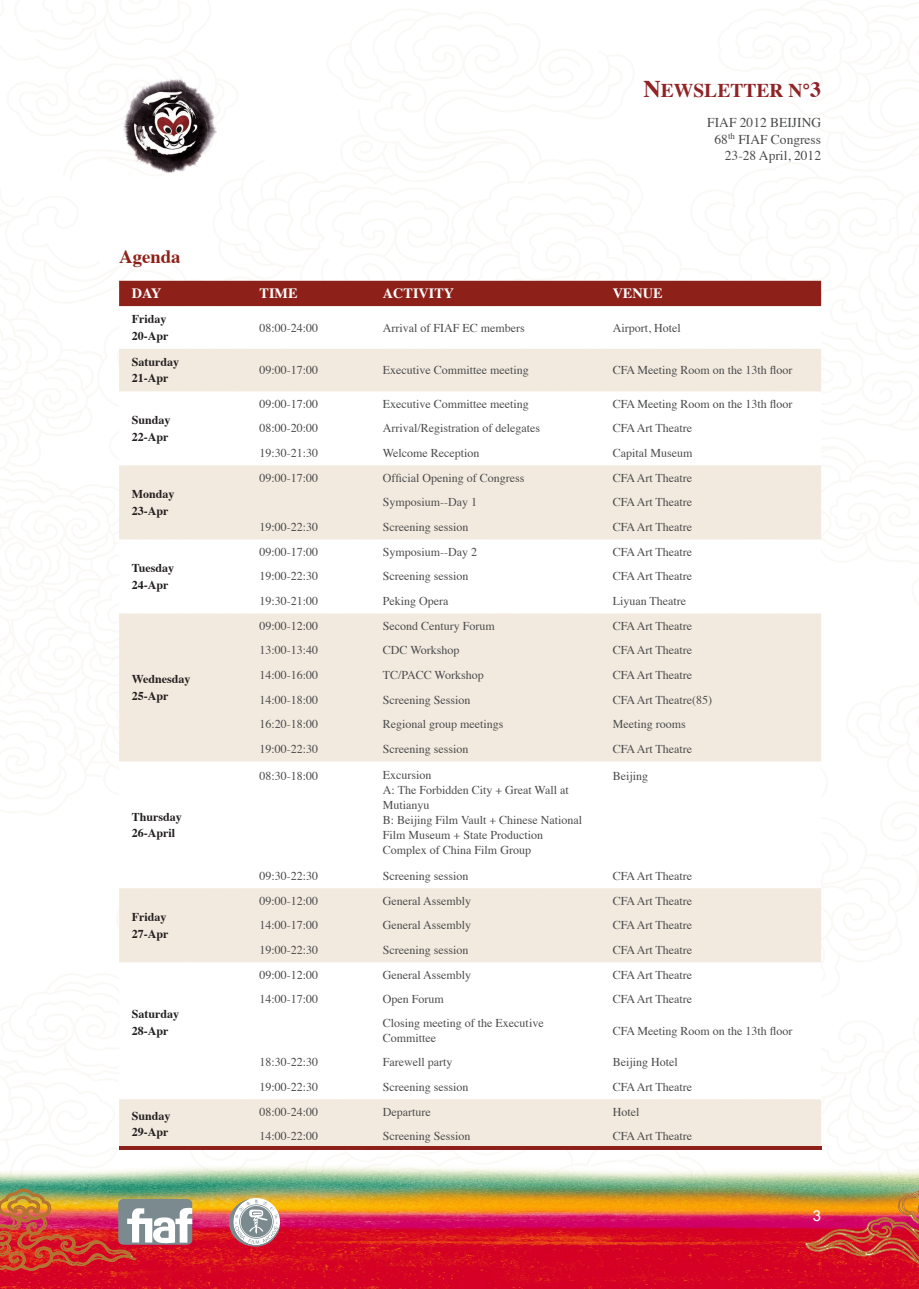
<style>
.page{position:relative;width:919px;height:1289px;background:#fff}
.page>*{position:absolute;margin:0;border:0;box-sizing:border-box;transform-origin:0 0}
.t1{font:700 19.5px "Times";color:#8f2326}
.标题二{font:700 18.75px "Times";color:#8d2018}
.t2{font:15px "Arial";color:#fff}
.表格标题{font:700 14.25px "Times";color:#fff}
.t3{font:13.5px/16.5px "Times";color:#4b4c4d;text-align:right}
.表格正文{font:12px/15px "Times";color:#4b4c4d}
.表格标题-2{font:700 12px "Times";color:#231f20}
.s1{font-size:24px}
.s2{font-size:21.75px}
</style>
<div class="page">
<img style="left:0;top:1163px;width:918px;height:125px">
<img style="left:804px;top:1190px;width:114px;height:73px">
<img style="left:0;top:1188px;width:192px;height:86px">
<svg style="left:229px;top:1199px;width:51px;height:47px"></svg>
<img style="left:121px;top:78px;width:96px;height:96px">
<div style="left:119px;top:281px;width:702px;height:25px;background:#8d2018"></div>
<svg style="left:119px;top:349px;width:702px;height:796px"></svg>
<svg style="left:119px;top:1145px;width:702px;height:4px;background:#a65249"></svg>
<h1 class="t1" style="left:643px;top:72px;width:179px"><span class="s1">N</span>EWSLETTER N°<span class="s2">3</span></h1>
<p class="t3" style="left:707px;top:113px;width:115px">FIAF 2012 BEIJING<br>68<sup>th</sup> FIAF Congress<br>23-28 April, 2012</p>
<p class="标题二" style="left:119px;top:238px;width:63px">Agenda</p>
<p class="表格标题" style="left:132px;top:280px;width:31px">DAY</p>
<p class="表格标题" style="left:259px;top:280px;width:40px">TIME</p>
<p class="表格标题" style="left:383px;top:280px;width:73px">ACTIVITY</p>
<p class="表格标题" style="left:612px;top:280px;width:51px">VENUE</p>
<p class="表格标题-2" style="left:132px;top:308px;width:36px">Friday</p>
<p class="表格标题-2" style="left:132px;top:324px;width:38px">20-Apr</p>
<p class="表格正文" style="left:259px;top:319px;width:60px">08:00-24:00</p>
<p class="表格正文" style="left:383px;top:319px;width:143px">Arrival of FIAF EC members</p>
<p class="表格正文" style="left:612px;top:319px;width:69px">Airport, Hotel</p>
<p class="表格标题-2" style="left:132px;top:350px;width:49px">Saturday</p>
<p class="表格标题-2" style="left:132px;top:367px;width:38px">21-Apr</p>
<p class="表格标题-2" style="left:132px;top:408px;width:40px">Sunday</p>
<p class="表格标题-2" style="left:132px;top:425px;width:38px">22-Apr</p>
<p class="表格标题-2" style="left:132px;top:482px;width:44px">Monday</p>
<p class="表格标题-2" style="left:132px;top:499px;width:38px">23-Apr</p>
<p class="表格标题-2" style="left:132px;top:556px;width:44px">Tuesday</p>
<p class="表格标题-2" style="left:132px;top:573px;width:38px">24-Apr</p>
<p class="表格标题-2" style="left:132px;top:667px;width:60px">Wednesday</p>
<p class="表格标题-2" style="left:132px;top:684px;width:38px">25-Apr</p>
<p class="表格标题-2" style="left:132px;top:805px;width:52px">Thursday</p>
<p class="表格标题-2" style="left:132px;top:821px;width:45px">26-April</p>
<p class="表格标题-2" style="left:132px;top:905px;width:36px">Friday</p>
<p class="表格标题-2" style="left:132px;top:922px;width:38px">27-Apr</p>
<p class="表格标题-2" style="left:132px;top:1002px;width:49px">Saturday</p>
<p class="表格标题-2" style="left:132px;top:1019px;width:38px">28-Apr</p>
<p class="表格标题-2" style="left:132px;top:1104px;width:40px">Sunday</p>
<p class="表格标题-2" style="left:132px;top:1120px;width:38px">29-Apr</p>
<p class="表格正文" style="left:259px;top:361px;width:60px">09:00-17:00</p>
<p class="表格正文" style="left:383px;top:361px;width:147px">Executive Committee meeting</p>
<p class="表格正文" style="left:612px;top:361px;width:181px">CFA Meeting Room on the 13th floor</p>
<p class="表格正文" style="left:259px;top:395px;width:60px">09:00-17:00</p>
<p class="表格正文" style="left:383px;top:395px;width:147px">Executive Committee meeting</p>
<p class="表格正文" style="left:612px;top:395px;width:181px">CFA Meeting Room on the 13th floor</p>
<p class="表格正文" style="left:259px;top:420px;width:60px">08:00-20:00</p>
<p class="表格正文" style="left:383px;top:420px;width:159px">Arrival/Registration of delegates</p>
<p class="表格正文" style="left:612px;top:420px;width:81px">CFA Art Theatre</p>
<p class="表格正文" style="left:259px;top:444px;width:60px">19:30-21:30</p>
<p class="表格正文" style="left:383px;top:444px;width:98px">Welcome Reception</p>
<p class="表格正文" style="left:612px;top:444px;width:81px">Capital Museum</p>
<p class="表格正文" style="left:259px;top:469px;width:60px">09:00-17:00</p>
<p class="表格正文" style="left:383px;top:469px;width:143px">Official Opening of Congress</p>
<p class="表格正文" style="left:612px;top:469px;width:81px">CFA Art Theatre</p>
<p class="表格正文" style="left:383px;top:494px;width:96px">Symposium--Day 1</p>
<p class="表格正文" style="left:612px;top:494px;width:81px">CFA Art Theatre</p>
<p class="表格正文" style="left:259px;top:518px;width:60px">19:00-22:30</p>
<p class="表格正文" style="left:383px;top:518px;width:87px">Screening session</p>
<p class="表格正文" style="left:612px;top:518px;width:81px">CFA Art Theatre</p>
<p class="表格正文" style="left:259px;top:543px;width:60px">09:00-17:00</p>
<p class="表格正文" style="left:383px;top:543px;width:96px">Symposium--Day 2</p>
<p class="表格正文" style="left:612px;top:543px;width:81px">CFA Art Theatre</p>
<p class="表格正文" style="left:259px;top:568px;width:60px">19:00-22:30</p>
<p class="表格正文" style="left:383px;top:568px;width:87px">Screening session</p>
<p class="表格正文" style="left:612px;top:568px;width:81px">CFA Art Theatre</p>
<p class="表格正文" style="left:259px;top:592px;width:60px">19:30-21:00</p>
<p class="表格正文" style="left:383px;top:592px;width:67px">Peking Opera</p>
<p class="表格正文" style="left:612px;top:592px;width:75px">Liyuan Theatre</p>
<p class="表格正文" style="left:259px;top:617px;width:60px">09:00-12:00</p>
<p class="表格正文" style="left:383px;top:617px;width:113px">Second Century Forum</p>
<p class="表格正文" style="left:612px;top:617px;width:81px">CFA Art Theatre</p>
<p class="表格正文" style="left:259px;top:642px;width:60px">13:00-13:40</p>
<p class="表格正文" style="left:383px;top:642px;width:78px">CDC Workshop</p>
<p class="表格正文" style="left:612px;top:642px;width:81px">CFA Art Theatre</p>
<p class="表格正文" style="left:259px;top:666px;width:60px">14:00-16:00</p>
<p class="表格正文" style="left:383px;top:666px;width:102px">TC/PACC Workshop</p>
<p class="表格正文" style="left:612px;top:666px;width:81px">CFA Art Theatre</p>
<p class="表格正文" style="left:259px;top:691px;width:60px">14:00-18:00</p>
<p class="表格正文" style="left:383px;top:691px;width:89px">Screening Session</p>
<p class="表格正文" style="left:612px;top:691px;width:101px">CFA Art Theatre(85)</p>
<p class="表格正文" style="left:259px;top:716px;width:60px">16:20-18:00</p>
<p class="表格正文" style="left:383px;top:716px;width:122px">Regional group meetings</p>
<p class="表格正文" style="left:612px;top:716px;width:74px">Meeting rooms</p>
<p class="表格正文" style="left:259px;top:740px;width:60px">19:00-22:30</p>
<p class="表格正文" style="left:383px;top:740px;width:87px">Screening session</p>
<p class="表格正文" style="left:612px;top:740px;width:81px">CFA Art Theatre</p>
<p class="表格正文" style="left:259px;top:767px;width:60px">08:30-18:00</p>
<p class="表格正文" style="left:383px;top:766px;width:50px">Excursion</p>
<p class="表格正文" style="left:383px;top:781px;width:187px">A: The Forbidden City + Great Wall at<br>Mutianyu</p>
<p class="表格正文" style="left:383px;top:811px;width:201px">B: Beijing Film Vault + Chinese National<br>Film Museum + State Production<br>Complex of China Film Group</p>
<p class="表格正文" style="left:612px;top:767px;width:37px">Beijing</p>
<p class="表格正文" style="left:259px;top:867px;width:60px">09:30-22:30</p>
<p class="表格正文" style="left:383px;top:867px;width:87px">Screening session</p>
<p class="表格正文" style="left:612px;top:867px;width:81px">CFA Art Theatre</p>
<p class="表格正文" style="left:259px;top:892px;width:60px">09:00-12:00</p>
<p class="表格正文" style="left:383px;top:892px;width:90px">General Assembly</p>
<p class="表格正文" style="left:612px;top:892px;width:81px">CFA Art Theatre</p>
<p class="表格正文" style="left:259px;top:916px;width:60px">14:00-17:00</p>
<p class="表格正文" style="left:383px;top:916px;width:90px">General Assembly</p>
<p class="表格正文" style="left:612px;top:916px;width:81px">CFA Art Theatre</p>
<p class="表格正文" style="left:259px;top:941px;width:60px">19:00-22:30</p>
<p class="表格正文" style="left:383px;top:941px;width:87px">Screening session</p>
<p class="表格正文" style="left:612px;top:941px;width:81px">CFA Art Theatre</p>
<p class="表格正文" style="left:259px;top:966px;width:60px">09:00-12:00</p>
<p class="表格正文" style="left:383px;top:966px;width:90px">General Assembly</p>
<p class="表格正文" style="left:612px;top:966px;width:81px">CFA Art Theatre</p>
<p class="表格正文" style="left:259px;top:990px;width:60px">14:00-17:00</p>
<p class="表格正文" style="left:383px;top:990px;width:62px">Open Forum</p>
<p class="表格正文" style="left:612px;top:990px;width:81px">CFA Art Theatre</p>
<p class="表格正文" style="left:383px;top:1014px;width:162px">Closing meeting of the Executive<br>Committee</p>
<p class="表格正文" style="left:612px;top:1022px;width:181px">CFA Meeting Room on the 13th floor</p>
<p class="表格正文" style="left:259px;top:1053px;width:60px">18:30-22:30</p>
<p class="表格正文" style="left:383px;top:1053px;width:71px">Farewell party</p>
<p class="表格正文" style="left:612px;top:1053px;width:67px">Beijing Hotel</p>
<p class="表格正文" style="left:259px;top:1078px;width:60px">19:00-22:30</p>
<p class="表格正文" style="left:383px;top:1078px;width:87px">Screening session</p>
<p class="表格正文" style="left:612px;top:1078px;width:81px">CFA Art Theatre</p>
<p class="表格正文" style="left:259px;top:1102px;width:60px">08:00-24:00</p>
<p class="表格正文" style="left:383px;top:1102px;width:49px">Departure</p>
<p class="表格正文" style="left:612px;top:1102px;width:28px">Hotel</p>
<p class="表格正文" style="left:259px;top:1127px;width:60px">14:00-22:00</p>
<p class="表格正文" style="left:383px;top:1127px;width:89px">Screening Session</p>
<p class="表格正文" style="left:612px;top:1127px;width:81px">CFA Art Theatre</p>
<p class="t2" style="left:812px;top:1205px;width:10px">3</p>
</div>
